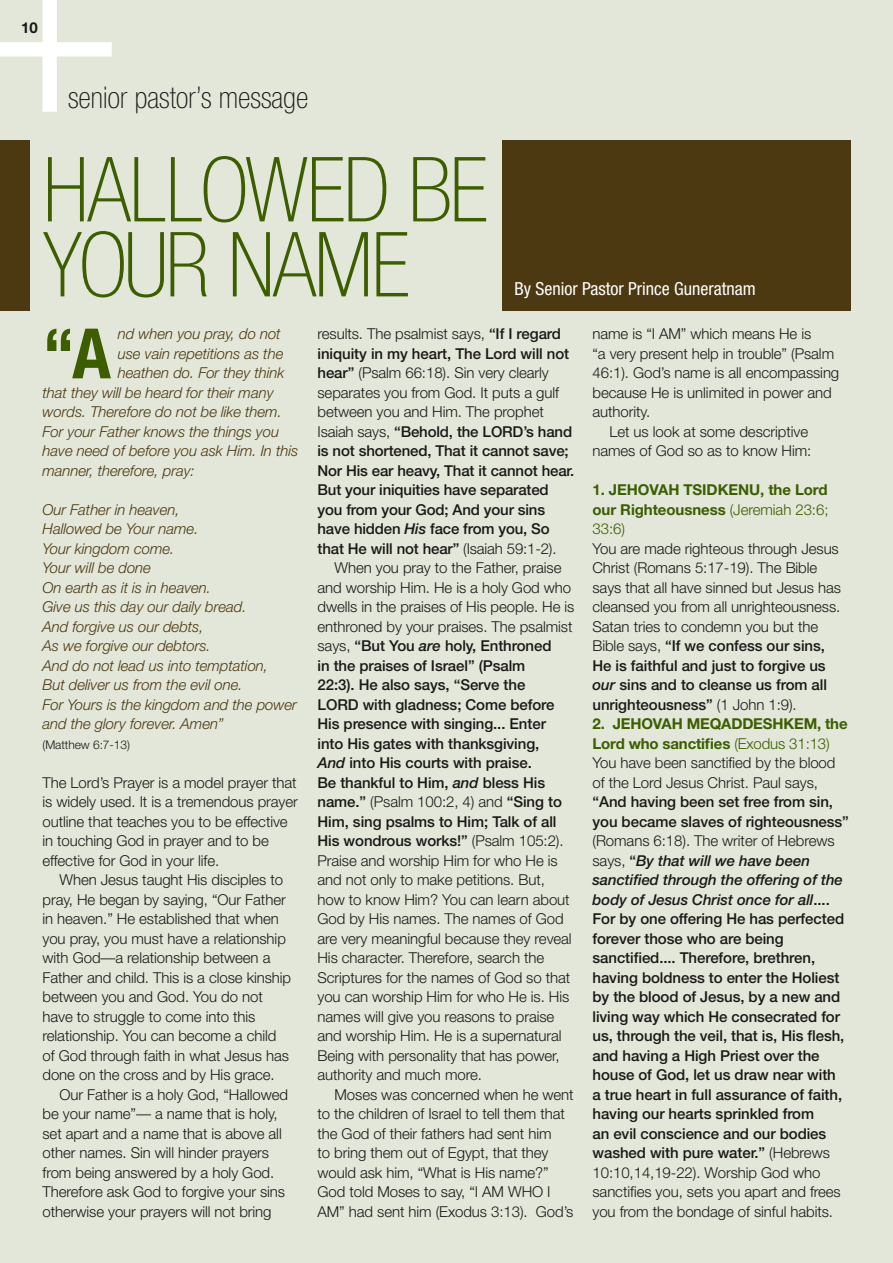
<style>
.page{position:relative;width:893px;height:1263px;background:#e2e7d9}
.page>*{position:absolute;margin:0;border:0;box-sizing:border-box;transform-origin:0 0}
.t1{font:100 condensed 90px/75px "Helvetica Neue";letter-spacing:-.02em;color:#3c5d00}
.t2{font:700 condensed 69.6px "Helvetica Neue";color:#3c5d00}
.t3{font:100 condensed 30px "Helvetica Neue";color:#1b1818}
.t4{font:condensed 18px "Helvetica Neue";color:#fff}
.t5{font:300 15px/19.5px "Helvetica Neue";letter-spacing:-.005em;color:#1b1818}
.t6{font:500 15px/19.5px "Helvetica Neue";letter-spacing:-.005em;color:#1b1818}
.t7{font:italic 300 15px/19.5px "Helvetica Neue";letter-spacing:-.005em;color:#4c3811}
.t8{font:700 15px/19.5px "Helvetica Neue";letter-spacing:-.005em;color:#3c5d00;text-align:justify}
.t9{font:700 15px "Helvetica Neue";color:#1b1818}
.t10{font:300 12px "Helvetica Neue";letter-spacing:-.005em;color:#1b1818}
.s1{font-weight:300}
.s2{font-style:italic}
.s3{font-weight:500}
.s4{font-weight:500;font-style:italic}
.s5{font-weight:700;color:#3c5d00}
.s6{color:#3c5d00}
</style>
<div class="page">
<div style="left:502px;top:140px;width:348px;height:170px;background:#4c3811"></div>
<svg style="left:0;top:0;width:112px;height:112px"></svg>
<div style="left:0;top:140px;width:30px;height:170px;background:#4c3811"></div>
<p class="t9" style="left:21px;top:18px;width:18px">10</p>
<h3 class="t3" style="left:68px;top:81px;width:242px">senior pastor’s message</h3>
<h1 class="t1" style="left:43px;top:152px;width:446px">HALLOWED BE<br>YOUR NAME</h1>
<p class="t4" style="left:514px;top:278px;width:243px">By Senior Pastor Prince Guneratnam</p>
<h2 class="t2" style="left:43px;top:311px;width:70px">“A</h2>
<p class="t7" style="left:118px;top:324px;width:164px">nd when you pray, do not</p>
<p class="t7" style="left:118px;top:343px;width:167px">use vain repetitions as the</p>
<p class="t7" style="left:118px;top:363px;width:168px">heathen do. For they think</p>
<p class="t7" style="left:43px;top:382px;width:233px">that they will be heard for their many</p>
<p class="t7" style="left:43px;top:402px;width:241px">words. Therefore do not be like them.</p>
<p class="t7" style="left:43px;top:421px;width:238px">For your Father knows the things you</p>
<p class="t7" style="left:43px;top:441px;width:257px">have need of before you ask Him. In this</p>
<p class="t7" style="left:43px;top:460px;width:154px">manner, therefore, pray:</p>
<p class="t7" style="left:43px;top:499px;width:256px">Our Father in heaven,<br>Hallowed be Your name.<br>Your kingdom come.<br>Your will be done<br>On earth as it is in heaven.<br>Give us this day our daily bread.<br>And forgive us our debts,<br>As we forgive our debtors.<br>And do not lead us into temptation,<br>But deliver us from the evil one.<br>For Yours is the kingdom and the power and the glory forever. Amen”</p>
<p class="t10" style="left:43px;top:737px;width:89px">(Matthew 6:7-13)</p>
<p class="t5" style="left:43px;top:772px;width:257px">The Lord’s Prayer is a model prayer that is widely used. It is a tremendous prayer outline that teaches you to be effective in touching God in prayer and to be effective for God in your life.</p>
<p class="t5" style="left:43px;top:870px;width:250px;text-indent:17px">When Jesus taught His disciples to pray, He began by saying, “Our Father in heaven.” He established that when you pray, you must have a relationship with God—a relationship between a Father and child. This is a close kinship between you and God. You do not have to struggle to come into this relationship. You can become a child of God through faith in what Jesus has done on the cross and by His grace.</p>
<p class="t5" style="left:43px;top:1084px;width:247px;text-indent:17px">Our Father is a holy God, “Hallowed be your name”— a name that is holy, set apart and a name that is above all other names. Sin will hinder prayers from being answered by a holy God.<br>Therefore ask God to forgive your sins otherwise your prayers will not bring</p>
<p class="t6" style="left:317px;top:324px;width:258px"><span class="s1">results. The psalmist says,</span> “If I regard iniquity in my heart, The Lord will not hear” <span class="s1">(Psalm 66:18). Sin very clearly separates you from God. It puts a gulf between you and Him. The prophet Isaiah says,</span> “Behold, the LORD’s hand is not shortened, That it cannot save; Nor His ear heavy, That it cannot hear.<br>But your iniquities have separated you from your God; And your sins have hidden <span class="s2">His</span> face from you, So that He will not hear” <span class="s1">(Isaiah 59:1-2).</span></p>
<p class="t5" style="left:317px;top:558px;width:258px;text-indent:17px">When you pray to the Father, praise and worship Him. He is a holy God who dwells in the praises of His people. He is enthroned by your praises. The psalmist says, <span class="s3">“But You</span> <span class="s4">are</span> <span class="s3">holy, Enthroned<br>in the praises of Israel” (Psalm<br>22:3). He also says, “Serve the<br>LORD with gladness; Come before His presence with singing... Enter into His gates with thanksgiving,<br></span><span class="s4">And</span> <span class="s3">into His courts with praise.<br>Be thankful to Him,</span> <span class="s4">and</span> <span class="s3">bless His name.”</span> (Psalm 100:2, 4) and <span class="s3">“Sing to Him, sing psalms to Him; Talk of all His wondrous works!”</span> (Psalm 105:2).<br>Praise and worship Him for who He is and not only to make petitions. But, how to know Him? You can learn about God by His names. The names of God are very meaningful because they reveal His character. Therefore, search the Scriptures for the names of God so that you can worship Him for who He is. His names will give you reasons to praise and worship Him. He is a supernatural Being with personality that has power, authority and much more.</p>
<p class="t5" style="left:317px;top:1084px;width:258px;text-indent:17px">Moses was concerned when he went to the children of Israel to tell them that the God of their fathers had sent him<br>to bring them out of Egypt, that they would ask him, “What is His name?” God told Moses to say, “I AM WHO I AM” had sent him (Exodus 3:13). God’s</p>
<p class="t5" style="left:592px;top:324px;width:220px">name is “I AM” which means He is</p>
<p class="t5" style="left:592px;top:343px;width:243px">“a very present help in trouble” (Psalm</p>
<p class="t5" style="left:592px;top:363px;width:248px">46:1). God’s name is all encompassing</p>
<p class="t5" style="left:592px;top:382px;width:241px">because He is unlimited in power and</p>
<p class="t5" style="left:592px;top:402px;width:59px">authority.</p>
<p class="t5" style="left:609px;top:421px;width:200px">Let us look at some descriptive</p>
<p class="t5" style="left:592px;top:441px;width:220px">names of God so as to know Him:</p>
<p class="t8" style="left:592px;top:480px;width:237px">1. JEHOVAH TSIDKENU, the Lord our Righteousness <span class="s1">(Jeremiah 23:6; 33:6)</span></p>
<p class="t5" style="left:592px;top:538px;width:250px">You are made righteous through Jesus Christ (Romans 5:17-19). The Bible says that all have sinned but Jesus has cleansed you from all unrighteousness.<br>Satan tries to condemn you but the Bible says, <span class="s3">“If we confess our sins, He is faithful and just to forgive us </span><span class="s4">our</span> <span class="s3">sins and to cleanse us from all unrighteousness”</span> (1 John 1:9).</p>
<p class="t5" style="left:592px;top:714px;width:257px"><span class="s5">2. JEHOVAH MEQADDESHKEM, the Lord who sanctifies</span> <span class="s6">(Exodus 31:13)<br></span>You have been sanctified by the blood of the Lord Jesus Christ. Paul says,</p>
<p class="t6" style="left:592px;top:792px;width:258px">“And having been set free from sin, you became slaves of righteousness”</p>
<p class="t6" style="left:592px;top:831px;width:253px"><span class="s1">(Romans 6:18). The writer of Hebrews says,</span> “<span class="s2">By that will we have been sanctified through the offering of the body of Jesus Christ once for all</span>....<br>For by one offering He has perfected forever those who are being sanctified.... Therefore, brethren, having boldness to enter the Holiest by the blood of Jesus, by a new and living way which He consecrated for us, through the veil, that is, His flesh, and having a High Priest over the house of God, let us draw near with a true heart in full assurance of faith, having our hearts sprinkled from<br>an evil conscience and our bodies washed with pure water.” <span class="s1">(Hebrews 10:10,14,19-22). Worship God who sanctifies you, sets you apart and frees you from the bondage of sinful habits.</span></p>
</div>
